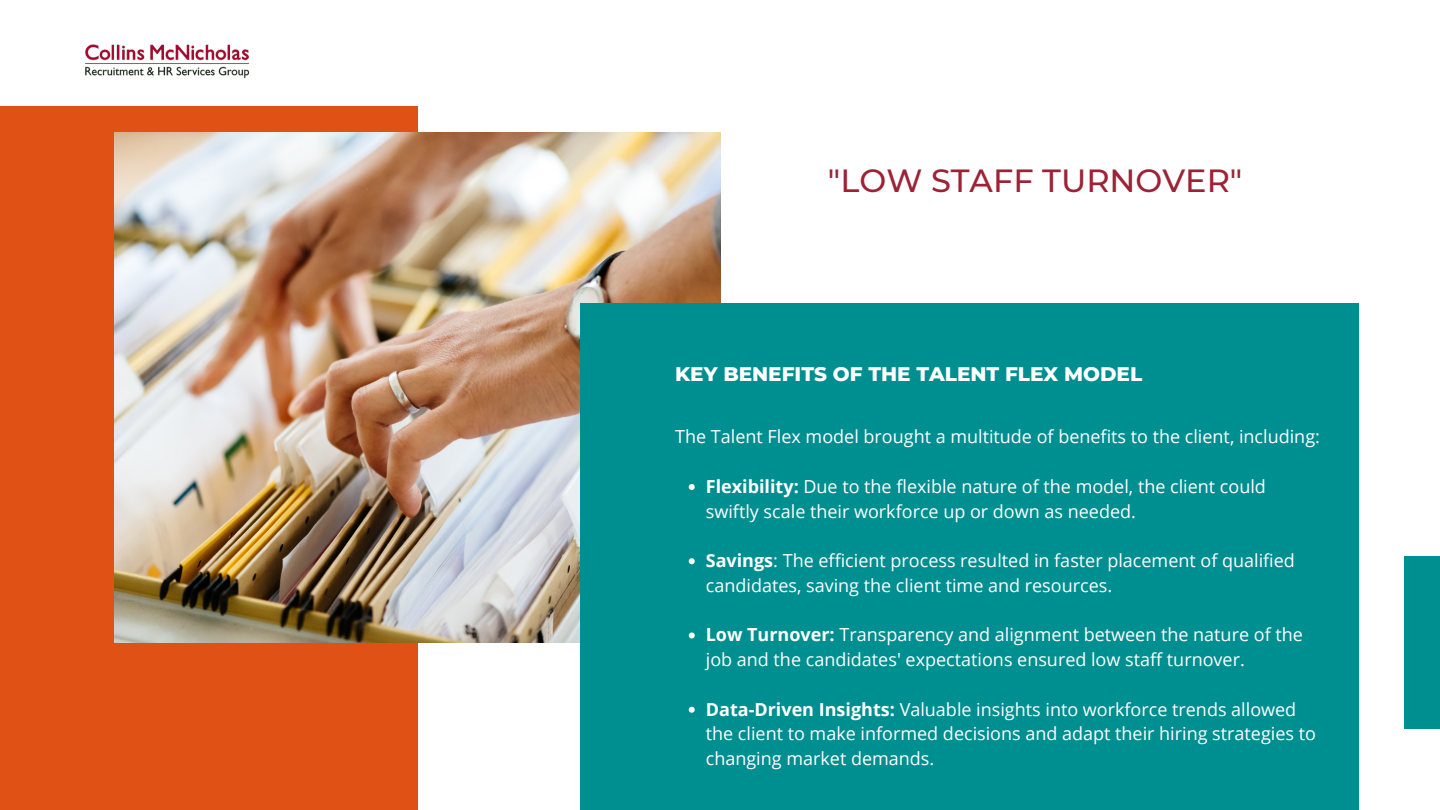
<style>
.page{position:relative;width:1440px;height:810px;background:#fff}
.page>*{position:absolute;margin:0;border:0;box-sizing:border-box;transform-origin:0 0}
.t1{font:500 32px "Montserrat";color:#9d2235}
.t2{font:800 20px "Montserrat";color:#fff}
.t3{font:18px/24.8px "Open Sans";color:#fff}
.s1{font-weight:700}
</style>
<div class="page">
<div style="left:1404px;top:556px;width:36px;height:173px;background:#008f91"></div>
<div style="left:0;top:106px;width:417px;height:704px;background:#e05115"></div>
<img style="left:114px;top:132px;width:606px;height:511px">
<div style="left:581px;top:303px;width:778px;height:507px;background:#008f91"></div>
<svg style="left:689px;top:484px;width:6px;height:6px"></svg>
<svg style="left:689px;top:558px;width:6px;height:6px"></svg>
<svg style="left:689px;top:632px;width:6px;height:6px"></svg>
<svg style="left:689px;top:707px;width:6px;height:6px"></svg>
<img style="left:85px;top:44px;width:165px;height:35px">
<h1 class="t1" style="left:828px;top:161px;width:416px">"LOW STAFF TURNOVER"</h1>
<p class="t2" style="left:675px;top:362px;width:468px">KEY BENEFITS OF THE TALENT FLEX MODEL</p>
<p class="t3" style="left:675px;top:424px;width:646px">The Talent Flex model brought a multitude of benefits to the client, including:</p>
<p class="t3" style="left:706px;top:474px;width:562px"><span class="s1">Flexibility:</span> Due to the flexible nature of the model, the client could swiftly scale their workforce up or down as needed.</p>
<p class="t3" style="left:706px;top:548px;width:591px"><span class="s1">Savings</span>: The efficient process resulted in faster placement of qualified candidates, saving the client time and resources.</p>
<p class="t3" style="left:706px;top:622px;width:599px"><span class="s1">Low Turnover:</span> Transparency and alignment between the nature of the job and the candidates' expectations ensured low staff turnover.</p>
<p class="t3" style="left:706px;top:696px;width:612px"><span class="s1">Data-Driven Insights:</span> Valuable insights into workforce trends allowed the client to make informed decisions and adapt their hiring strategies to changing market demands.</p>
</div>
